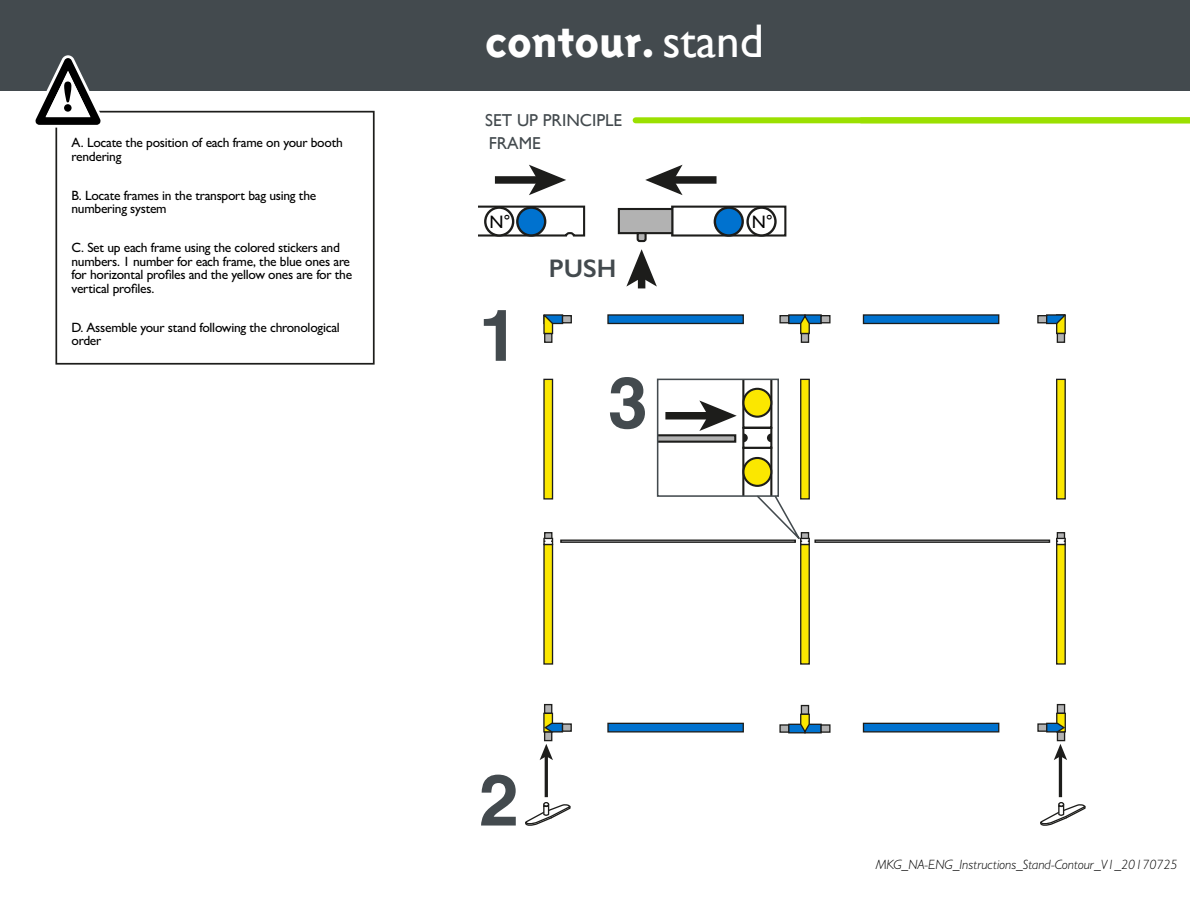
<style>
.page{position:relative;width:1190px;height:920px;background:#fff}
.page>*{position:absolute;margin:0;border:0;box-sizing:border-box;transform-origin:0 0}
.t1{font:700 71.55px "Helvetica";color:#434a4e}
.t2{font:800 47.1px "Triplex Sans";color:#fff}
.t3{font:600 25.5px "Gill Sans";color:#434a4e}
.t4{font:18px "Gill Sans";color:#000}
.t5{font:17.25px/23.2px "Gill Sans";color:#434a4e}
.t6{font:500 13.5px/13.5px "Gill Sans MT Pro";letter-spacing:-.02em;color:#000}
.t7{font:italic 300 13.5px "Gill Sans MT Pro";color:#000}
.s1{font-family:"Gill Sans";font-weight:400}
</style>
<div class="page">
<div style="left:0;top:1px;width:1190px;height:90px;background:#434a4e"></div>
<div style="left:635px;top:117px;width:555px;height:6px;background:#9be000"></div>
<div style="left:800px;top:379px;width:10px;height:120px;background:#fbe700;border:1px solid #1d1d1b"></div>
<div style="left:544px;top:532px;width:8px;height:10px;background:#b2b2b2;border:1px solid #1d1d1b"></div>
<div style="left:543px;top:544px;width:10px;height:120px;background:#fbe700;border:1px solid #1d1d1b"></div>
<svg style="left:543px;top:537px;width:10px;height:8px"></svg>
<div style="left:543px;top:379px;width:10px;height:120px;background:#fbe700;border:1px solid #1d1d1b"></div>
<div style="left:607px;top:722px;width:137px;height:10px;background:#0072cf;border:1px solid #1d1d1b"></div>
<div style="left:607px;top:314px;width:137px;height:10px;background:#0072cf;border:1px solid #1d1d1b"></div>
<div style="left:779px;top:315px;width:10px;height:8px;background:#b2b2b2;border:1px solid #1d1d1b"></div>
<div style="left:788px;top:314px;width:17px;height:10px;background:#0072cf;border:1px solid #1d1d1b"></div>
<div style="left:804px;top:314px;width:17px;height:10px;background:#0072cf;border:1px solid #1d1d1b"></div>
<div style="left:820px;top:315px;width:10px;height:8px;background:#b2b2b2;border:1px solid #1d1d1b"></div>
<svg style="left:800px;top:335px;width:9px;height:8px"></svg>
<svg style="left:799px;top:314px;width:11px;height:21px"></svg>
<div style="left:543px;top:314px;width:20px;height:10px;background:#0072cf;border:1px solid #1d1d1b"></div>
<div style="left:562px;top:315px;width:10px;height:8px;background:#b2b2b2;border:1px solid #1d1d1b"></div>
<div style="left:544px;top:333px;width:8px;height:10px;background:#b2b2b2;border:1px solid #1d1d1b"></div>
<svg style="left:543px;top:314px;width:11px;height:21px"></svg>
<svg style="left:525px;top:802px;width:46px;height:24px"></svg>
<div style="left:544px;top:704px;width:8px;height:10px;background:#b2b2b2;border:1px solid #1d1d1b"></div>
<div style="left:544px;top:731px;width:8px;height:10px;background:#b2b2b2;border:1px solid #1d1d1b"></div>
<div style="left:543px;top:712px;width:10px;height:20px;background:#fbe700;border:1px solid #1d1d1b"></div>
<div style="left:562px;top:723px;width:10px;height:8px;background:#b2b2b2;border:1px solid #1d1d1b"></div>
<svg style="left:543px;top:722px;width:21px;height:11px"></svg>
<div style="left:1056px;top:379px;width:9px;height:120px;background:#fbe700;border:1px solid #1d1d1b"></div>
<svg style="left:560px;top:539px;width:195px;height:4px"></svg>
<svg style="left:814px;top:539px;width:236px;height:4px"></svg>
<div style="left:862px;top:722px;width:137px;height:10px;background:#0072cf;border:1px solid #1d1d1b"></div>
<div style="left:862px;top:314px;width:137px;height:10px;background:#0072cf;border:1px solid #1d1d1b"></div>
<svg style="left:1040px;top:802px;width:46px;height:24px"></svg>
<svg style="left:544px;top:760px;width:4px;height:37px"></svg>
<svg style="left:539px;top:744px;width:14px;height:16px"></svg>
<svg style="left:1058px;top:760px;width:4px;height:37px"></svg>
<svg style="left:1054px;top:744px;width:13px;height:16px"></svg>
<div style="left:1056px;top:314px;width:9px;height:20px;background:#fbe700;border:1px solid #1d1d1b"></div>
<div style="left:1056px;top:333px;width:9px;height:10px;background:#b2b2b2;border:1px solid #1d1d1b"></div>
<div style="left:1037px;top:315px;width:10px;height:8px;background:#b2b2b2;border:1px solid #1d1d1b"></div>
<svg style="left:1045px;top:314px;width:21px;height:11px"></svg>
<svg style="left:1056px;top:704px;width:9px;height:8px"></svg>
<svg style="left:1056px;top:733px;width:9px;height:8px"></svg>
<div style="left:1056px;top:712px;width:9px;height:20px;background:#fbe700;border:1px solid #1d1d1b"></div>
<div style="left:1037px;top:723px;width:10px;height:8px;background:#b2b2b2;border:1px solid #1d1d1b"></div>
<svg style="left:1045px;top:722px;width:21px;height:11px"></svg>
<div style="left:800px;top:544px;width:10px;height:120px;background:#fbe700;border:1px solid #1d1d1b"></div>
<div style="left:1056px;top:532px;width:9px;height:10px;background:#b2b2b2;border:1px solid #1d1d1b"></div>
<div style="left:1056px;top:544px;width:9px;height:120px;background:#fbe700;border:1px solid #1d1d1b"></div>
<div style="left:1056px;top:537px;width:9px;height:8px;background:#f3f3f3;border:1px solid #1d1d1b"></div>
<svg style="left:1056px;top:540px;width:9px;height:2px"></svg>
<div style="left:779px;top:724px;width:10px;height:8px;background:#b2b2b2;border:1px solid #1d1d1b"></div>
<div style="left:788px;top:723px;width:17px;height:10px;background:#0072cf;border:1px solid #1d1d1b"></div>
<div style="left:804px;top:723px;width:17px;height:10px;background:#0072cf;border:1px solid #1d1d1b"></div>
<div style="left:820px;top:724px;width:10px;height:8px;background:#b2b2b2;border:1px solid #1d1d1b"></div>
<svg style="left:800px;top:705px;width:9px;height:8px"></svg>
<svg style="left:799px;top:713px;width:11px;height:21px"></svg>
<div style="left:742px;top:446px;width:30px;height:51px;background:#fff;border:2px solid #1d1d1b"></div>
<div style="left:742px;top:378px;width:30px;height:50px;background:#fff;border:2px solid #1d1d1b"></div>
<div style="left:742px;top:427px;width:30px;height:22px;background:#fff;border:2px solid #1d1d1b"></div>
<svg style="left:743px;top:433px;width:4px;height:9px"></svg>
<svg style="left:767px;top:433px;width:4px;height:9px"></svg>
<svg style="left:656px;top:434px;width:80px;height:8px"></svg>
<div style="left:665px;top:412px;width:45px;height:7px;background:#1d1d1b"></div>
<svg style="left:699px;top:400px;width:37px;height:31px"></svg>
<div style="left:657px;top:378px;width:122px;height:119px;border:2px solid #434a4e"></div>
<svg style="left:755px;top:494px;width:54px;height:54px"></svg>
<div style="left:743px;top:389px;width:28px;height:27px;background:#fbe700;border-radius:50%"></div>
<div style="left:742px;top:388px;width:30px;height:29px;border:2px solid #1d1d1b;border-radius:50%"></div>
<div style="left:743px;top:458px;width:28px;height:28px;background:#fbe700;border-radius:50%"></div>
<div style="left:742px;top:457px;width:30px;height:30px;border:2px solid #1d1d1b;border-radius:50%"></div>
<div style="left:638px;top:276px;width:7px;height:12px;background:#1d1d1b"></div>
<svg style="left:626px;top:249px;width:31px;height:37px"></svg>
<div style="left:671px;top:176px;width:45px;height:8px;background:#1d1d1b"></div>
<svg style="left:645px;top:165px;width:37px;height:30px"></svg>
<div style="left:495px;top:176px;width:44px;height:8px;background:#1d1d1b"></div>
<svg style="left:529px;top:165px;width:37px;height:30px"></svg>
<div style="left:671px;top:205px;width:115px;height:31px;background:#fff;border:2px solid #1d1d1b"></div>
<div style="left:618px;top:208px;width:55px;height:26px;background:#b2b2b2;border:2px solid #1d1d1b"></div>
<svg style="left:635px;top:231px;width:12px;height:12px"></svg>
<svg style="left:478px;top:205px;width:108px;height:32px"></svg>
<div style="left:517px;top:208px;width:28px;height:27px;background:#0072cf;border-radius:50%"></div>
<div style="left:516px;top:206px;width:30px;height:31px;border:2px solid #1d1d1b;border-radius:50%"></div>
<div style="left:715px;top:208px;width:27px;height:27px;background:#0072cf;border-radius:50%"></div>
<div style="left:713px;top:206px;width:31px;height:31px;border:2px solid #1d1d1b;border-radius:50%"></div>
<div style="left:747px;top:208px;width:28px;height:27px;background:#fff;border-radius:50%"></div>
<div style="left:746px;top:206px;width:30px;height:31px;border:2px solid #1d1d1b;border-radius:50%"></div>
<div style="left:485px;top:208px;width:28px;height:27px;background:#fff;border-radius:50%"></div>
<div style="left:484px;top:206px;width:30px;height:31px;border:2px solid #1d1d1b;border-radius:50%"></div>
<div style="left:55px;top:111px;width:319px;height:253px;border:2px solid #1d1d1b"></div>
<svg style="left:35px;top:55px;width:69px;height:73px"></svg>
<p class="t6" style="left:72px;top:136px;width:273px">A. Locate the position of each frame on your booth rendering</p>
<p class="t6" style="left:72px;top:188px;width:246px">B. Locate frames in the transport bag using the numbering system</p>
<p class="t6" style="left:72px;top:241px;width:282px">C. Set up each frame using the colored stickers and numbers. 1 number for each frame, the blue ones are for horizontal profiles and the yellow ones are for the vertical profiles.</p>
<p class="t6" style="left:72px;top:320px;width:270px">D. Assemble your stand following the chronological order</p>
<h2 class="t2" style="left:485px;top:17px;width:280px">contour. <span class="s1">stand</span></h2>
<p class="t5" style="left:485px;top:108px;width:138px">SET UP PRINCIPLE<br>FRAME</p>
<h3 class="t4" style="left:489px;top:212px;width:23px">N°</h3>
<h3 class="t4" style="left:752px;top:212px;width:23px">N°</h3>
<h1 class="t1" style="left:479px;top:278px;width:41px">1</h1>
<h3 class="t3" style="left:549px;top:253px;width:69px">PUSH</h3>
<h1 class="t1" style="left:608px;top:345px;width:41px">3</h1>
<h1 class="t1" style="left:479px;top:742px;width:41px">2</h1>
<p class="t7" style="left:875px;top:856px;width:303px">MKG_NA-ENG_Instructions_Stand-Contour_V1_20170725</p>
</div>
